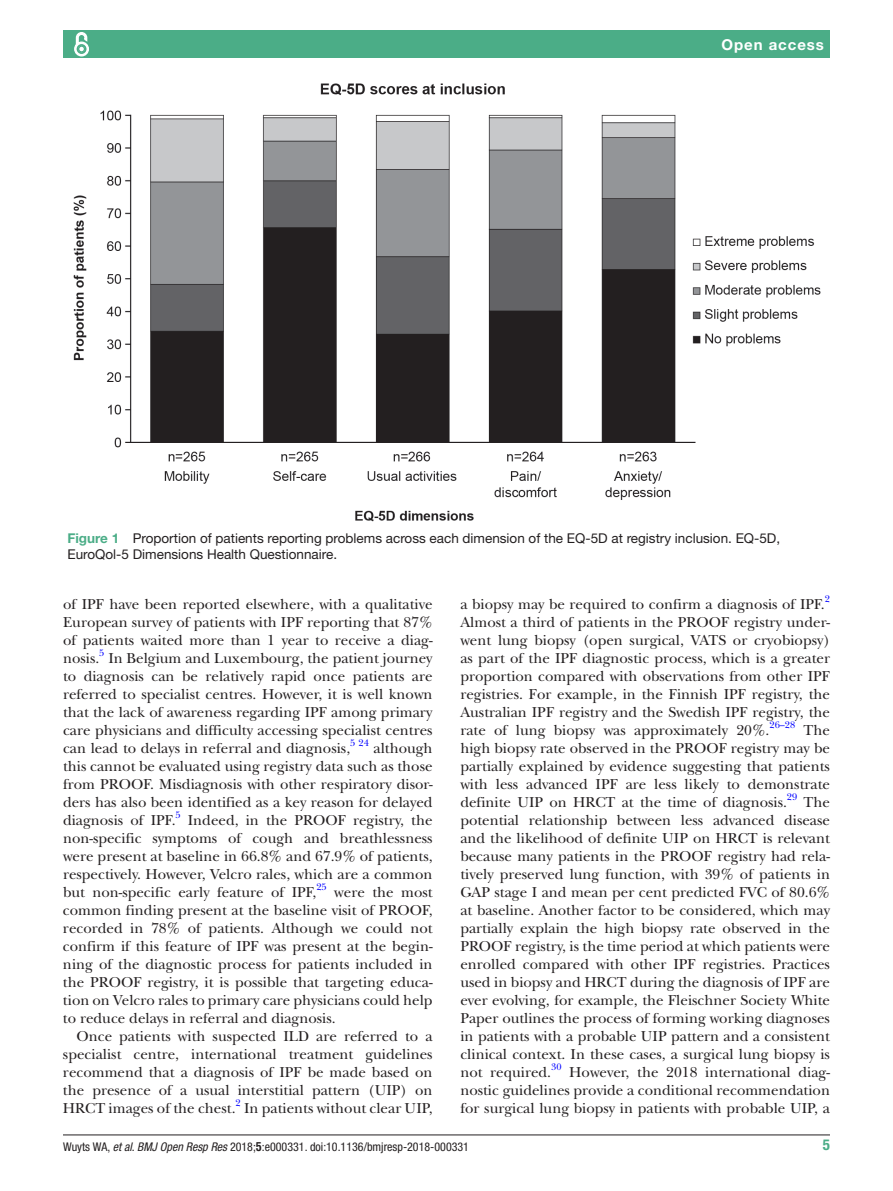
<style>
.page{position:relative;width:893px;height:1191px;background:#fff}
.page>*{position:absolute;margin:0;border:0;box-sizing:border-box;transform-origin:0 0}
.t1{font:15px/18px "New Baskerville";color:#231f20;text-align:justify}
.t2{font:700 15px "Helvetica Neue LT Std";letter-spacing:.065em;color:#fff}
.t3{font:700 condensed 15px "Helvetica Neue LT Std";color:#4bad87}
.t4{font:13.5px/16.2px "Helvetica Neue LT Std";color:#231f20}
.t5{font:condensed 12px "Helvetica Neue LT Std";color:#231f20}
.t6{font:9.9px "New Baskerville";color:#00f}
.s1{font-weight:700;color:#4bad87}
.s2{font-style:italic}
.s3{font-family:"Helvetica";font-weight:700}
</style>
<div class="page">
<hr style="left:63px;top:1134px;width:767px;height:1px;background:#231f20">
<div style="left:63px;top:31px;width:767px;height:27px;background:#4bad87"></div>
<svg style="left:74px;top:32px;width:15px;height:25px"></svg>
<div style="left:78px;top:45px;width:7px;height:8px;border:1px solid #4bad87;border-radius:50%"></div>
<img style="left:73px;top:83px;width:748px;height:439px">
<p class="t2" style="left:721px;top:35px;width:104px">Open access</p>
<p class="t4" style="left:68px;top:529px;width:714px"><span class="s1">Figure 1</span> Proportion of patients reporting problems across each dimension of the EQ-5D at registry inclusion. EQ-5D,<br>EuroQol-5 Dimensions Health Questionnaire.</p>
<p class="t1" style="left:63px;top:595px;width:371px">of IPF have been reported elsewhere, with a qualitative European survey of patients with IPF reporting that 87% of patients waited more than 1 year to receive a diag&shy;nosis.</p>
<p class="t1" style="left:460px;top:595px;width:366px">a biopsy may be required to confirm a diagnosis of IPF.</p>
<p class="t6" style="left:825px;top:593px;width:7px">2</p>
<p class="t1" style="left:460px;top:613px;width:371px">Almost a third of patients in the PROOF registry under&shy;went lung biopsy (open surgical, VATS or cryobiopsy) as part of the IPF diagnostic process, which is a greater proportion compared with observations from other IPF registries. For example, in the Finnish IPF registry, the Australian IPF registry and the Swedish IPF registry, the rate of lung biopsy was approximately 20%.</p>
<p class="t6" style="left:99px;top:647px;width:7px">5</p>
<p class="t1" style="left:63px;top:649px;width:371px;text-indent:45px">In Belgium and Luxembourg, the patient journey to diagnosis can be relatively rapid once patients are referred to specialist centres. However, it is well known that the lack of awareness regarding IPF among primary care physicians and difficulty accessing specialist centres can lead to delays in referral and diagnosis,</p>
<p class="t6" style="left:769px;top:719px;width:27px">26–28</p>
<p class="t1" style="left:460px;top:721px;width:371px;text-indent:343px">The high biopsy rate observed in the PROOF registry may be partially explained by evidence suggesting that patients with less advanced IPF are less likely to demonstrate definite UIP on HRCT at the time of diagnosis.</p>
<p class="t6" style="left:350px;top:737px;width:20px">5 24</p>
<p class="t1" style="left:63px;top:739px;width:371px;text-indent:310px">although this cannot be evaluated using registry data such as those from PROOF. Misdiagnosis with other respiratory disor&shy;ders has also been identified as a key reason for delayed diagnosis of IPF.</p>
<p class="t6" style="left:787px;top:791px;width:12px">29</p>
<p class="t1" style="left:460px;top:793px;width:371px;text-indent:343px">The potential relationship between less advanced disease and the likelihood of definite UIP on HRCT is relevant because many patients in the PROOF registry had rela&shy;tively preserved lung function, with 39% of patients in GAP stage I and mean per cent predicted FVC of 80.6% at baseline. Another factor to be considered, which may partially explain the high biopsy rate observed in the PROOF registry, is the time period at which patients were enrolled compared with other IPF registries. Practices used in biopsy and HRCT during the diagnosis of IPF are ever evolving, for example, the Fleischner Society White Paper outlines the process of forming working diagnoses in patients with a probable UIP pattern and a consistent clinical context. In these cases, a surgical lung biopsy is not required.</p>
<p class="t6" style="left:176px;top:809px;width:7px">5</p>
<p class="t1" style="left:63px;top:811px;width:371px;text-indent:125px">Indeed, in the PROOF registry, the non-specific symptoms of cough and breathlessness were present at baseline in 66.8% and 67.9% of patients, respectively. However, Velcro rales, which are a common but non-specific early feature of IPF,</p>
<p class="t6" style="left:316px;top:881px;width:12px">25</p>
<p class="t1" style="left:63px;top:883px;width:371px;text-indent:271px">were the most common finding present at the baseline visit of PROOF, recorded in 78% of patients. Although we could not confirm if this feature of IPF was present at the begin&shy;ning of the diagnostic process for patients included in the PROOF registry, it is possible that targeting educa&shy;tion on Velcro rales to primary care physicians could help to reduce delays in referral and diagnosis.</p>
<p class="t1" style="left:63px;top:1027px;width:371px;text-indent:14px">Once patients with suspected ILD are referred to a specialist centre, international treatment guidelines recommend that a diagnosis of IPF be made based on the presence of a usual interstitial pattern (UIP) on HRCT images of the chest.<sup>2</sup> In patients without clear UIP,</p>
<p class="t6" style="left:551px;top:1061px;width:12px">30</p>
<p class="t1" style="left:460px;top:1063px;width:371px;text-indent:109px">However, the 2018 international diag&shy;nostic guidelines provide a conditional recommendation for surgical lung biopsy in patients with probable UIP, a</p>
<p class="t5" style="left:63px;top:1139px;width:408px">Wuyts WA, <span class="s2">et al</span>. <span class="s2">BMJ Open Resp Res</span> 2018;<span class="s3">5</span>:e000331. doi:10.1136/bmjresp-2018-000331</p>
<p class="t3" style="left:823px;top:1135px;width:9px">5</p>
</div>
